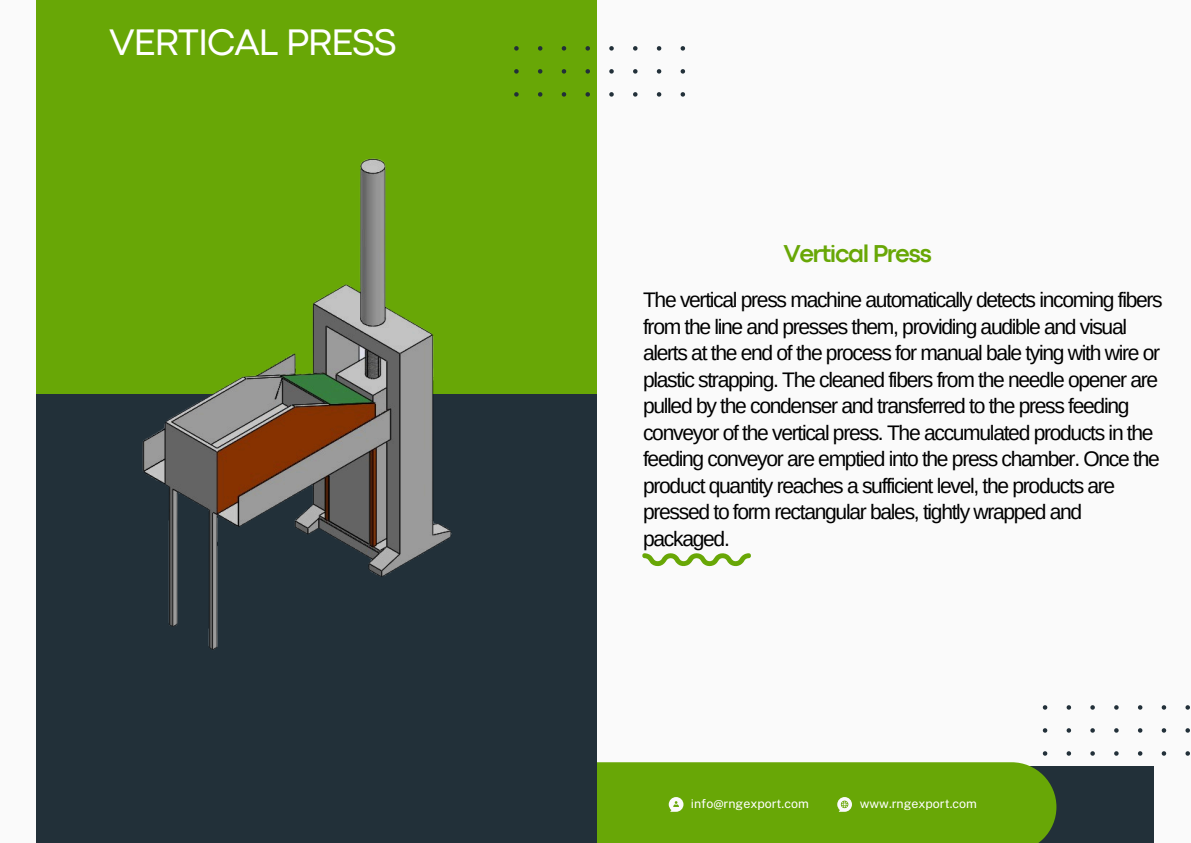
<style>
.page{position:relative;width:1191px;height:843px;background:#fff}
.page>*{position:absolute;margin:0;border:0;box-sizing:border-box;transform-origin:0 0}
.t1{font:38.5px "Codec Pro";letter-spacing:-.03em;color:#fff}
.t2{font:700 25.5px "Codec Pro";letter-spacing:-.055em;color:#68a706}
.t3{font:21.1px/26.5px "Arimo";letter-spacing:-.06em;color:#000}
.t4{font:12.4px "Public Sans";color:#fff}
</style>
<div class="page">
<div style="left:0;top:0;width:1190px;height:842px;background:#fafafa"></div>
<div style="left:888px;top:766px;width:265px;height:76px;background:#223039"></div>
<div style="left:596px;top:762px;width:460px;height:80px;background:#68a706"></div>
<svg style="left:837px;top:796px;width:14px;height:15px"></svg>
<svg style="left:668px;top:796px;width:15px;height:15px"></svg>
<div style="left:36px;top:0;width:560px;height:842px;background:#223039"></div>
<div style="left:36px;top:0;width:560px;height:394px;background:#68a706"></div>
<svg style="left:514px;top:46px;width:172px;height:52px"></svg>
<svg style="left:1042px;top:705px;width:148px;height:51px"></svg>
<svg style="left:642px;top:553px;width:109px;height:13px"></svg>
<img style="left:142px;top:158px;width:310px;height:492px">
<p class="t1" style="left:109px;top:28px;width:289px">VERTICAL PRESS</p>
<p class="t2" style="left:783px;top:244px;width:150px">Vertical Press</p>
<h3 class="t3" style="left:643px;top:286px;width:521px">The vertical press machine automatically detects incoming fibers from the line and presses them, providing audible and visual alerts at the end of the process for manual bale tying with wire or plastic strapping. The cleaned fibers from the needle opener are pulled by the condenser and transferred to the press feeding conveyor of the vertical press. The accumulated products in the feeding conveyor are emptied into the press chamber. Once the product quantity reaches a sufficient level, the products are pressed to form rectangular bales, tightly wrapped and packaged.</h3>
<h2 class="t4" style="left:691px;top:796px;width:119px">i nfo@rngexport.com</h2>
<p class="t4" style="left:859px;top:796px;width:119px">www.rngexport.com</p>
</div>
